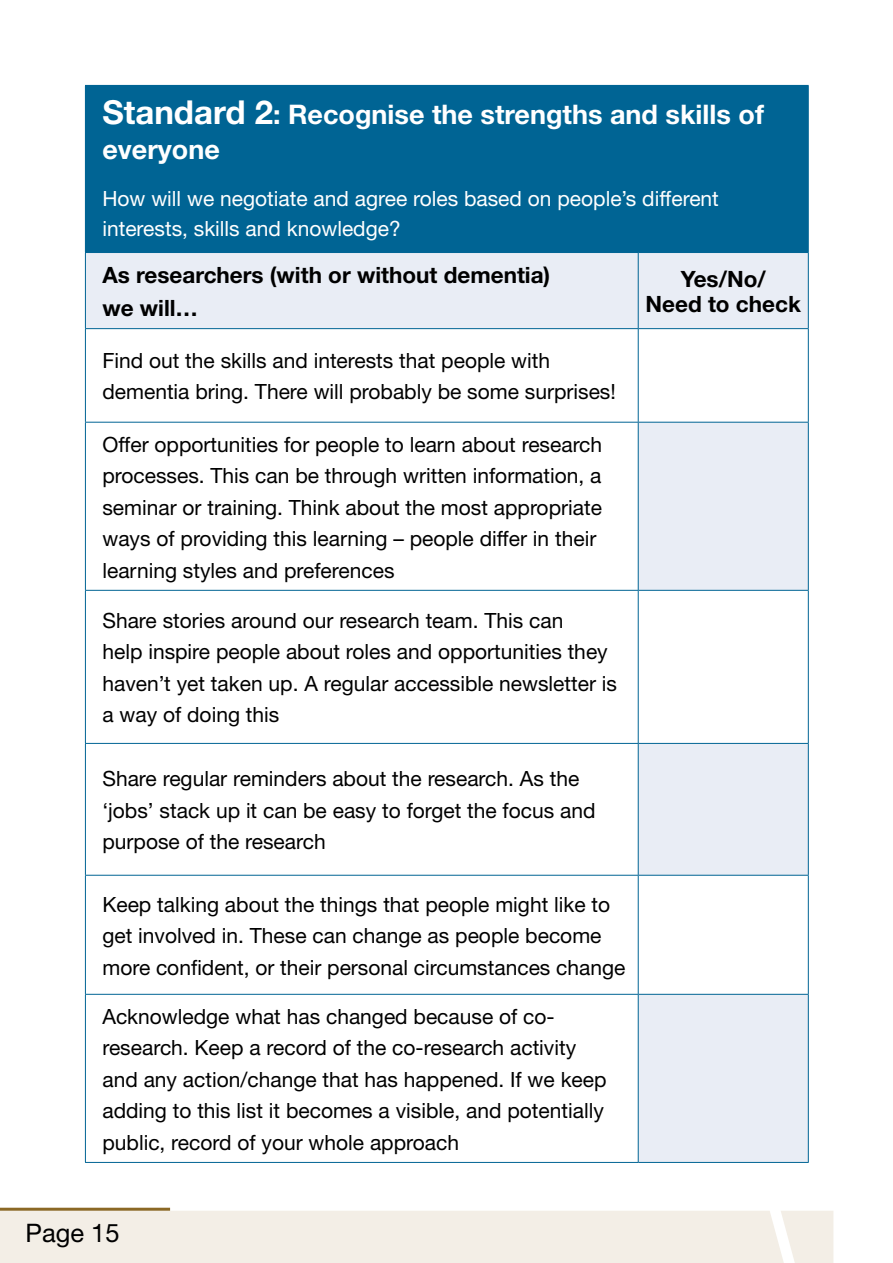
<style>
.page{position:relative;width:893px;height:1263px;background:#fff}
.page>*{position:absolute;margin:0;border:0;box-sizing:border-box;transform-origin:0 0}
.t1{font:700 27px/34.5px "Helvetica Neue";color:#fff}
.t2{font:25.5px "Helvetica Neue";color:#000}
.t3{font:700 22.5px/33px "Helvetica Neue";color:#000}
.t4{font:21px/31.5px "Helvetica Neue";color:#000}
.t5{font:21px/30px "Helvetica Neue";color:#fff}
.s1{font-size:33px}
</style>
<div class="page">
<div style="left:85px;top:85px;width:723px;height:167px;background:#006494"></div>
<div style="left:86px;top:253px;width:722px;height:75px;background:#e9edf5"></div>
<svg style="left:639px;top:423px;width:169px;height:739px;fill:#e9edf5"></svg>
<hr style="left:638px;top:85px;width:171px;height:1px;background:#006494">
<hr style="left:808px;top:86px;width:1px;height:166px;background:#006494">
<hr style="left:85px;top:252px;width:553px;height:1px;background:#006494">
<hr style="left:85px;top:253px;width:1px;height:75px;background:#006494">
<hr style="left:638px;top:252px;width:171px;height:1px;background:#006494">
<hr style="left:638px;top:253px;width:1px;height:75px;background:#006494">
<hr style="left:808px;top:253px;width:1px;height:75px;background:#006494">
<hr style="left:85px;top:328px;width:553px;height:1px;background:#006494">
<hr style="left:85px;top:329px;width:1px;height:93px;background:#006494">
<hr style="left:638px;top:328px;width:171px;height:1px;background:#006494">
<hr style="left:638px;top:329px;width:1px;height:93px;background:#006494">
<hr style="left:808px;top:329px;width:1px;height:93px;background:#006494">
<hr style="left:85px;top:422px;width:553px;height:1px;background:#006494">
<hr style="left:85px;top:423px;width:1px;height:167px;background:#006494">
<hr style="left:638px;top:422px;width:171px;height:1px;background:#006494">
<hr style="left:638px;top:423px;width:1px;height:167px;background:#006494">
<hr style="left:808px;top:423px;width:1px;height:167px;background:#006494">
<hr style="left:85px;top:590px;width:553px;height:1px;background:#006494">
<hr style="left:85px;top:591px;width:1px;height:152px;background:#006494">
<hr style="left:638px;top:590px;width:171px;height:1px;background:#006494">
<hr style="left:638px;top:591px;width:1px;height:152px;background:#006494">
<hr style="left:808px;top:591px;width:1px;height:152px;background:#006494">
<hr style="left:85px;top:743px;width:553px;height:1px;background:#006494">
<hr style="left:85px;top:744px;width:1px;height:131px;background:#006494">
<hr style="left:638px;top:743px;width:171px;height:1px;background:#006494">
<hr style="left:638px;top:744px;width:1px;height:131px;background:#006494">
<hr style="left:808px;top:744px;width:1px;height:131px;background:#006494">
<hr style="left:85px;top:875px;width:553px;height:1px;background:#006494">
<hr style="left:85px;top:876px;width:1px;height:118px;background:#006494">
<hr style="left:638px;top:875px;width:171px;height:1px;background:#006494">
<hr style="left:638px;top:876px;width:1px;height:118px;background:#006494">
<hr style="left:808px;top:876px;width:1px;height:118px;background:#006494">
<hr style="left:85px;top:994px;width:553px;height:1px;background:#006494">
<hr style="left:85px;top:995px;width:1px;height:167px;background:#006494">
<hr style="left:638px;top:994px;width:171px;height:1px;background:#006494">
<hr style="left:638px;top:995px;width:1px;height:167px;background:#006494">
<hr style="left:808px;top:995px;width:1px;height:167px;background:#006494">
<hr style="left:85px;top:1162px;width:553px;height:1px;background:#006494">
<hr style="left:638px;top:1162px;width:171px;height:1px;background:#006494">
<div style="left:0;top:1211px;width:833px;height:52px;background:#f3eee6"></div>
<hr style="left:0;top:1208px;width:170px;height:3px;background:#8b6825">
<p class="t1" style="left:102px;top:97px;width:663px"><span class="s1">Standard 2</span>: Recognise the strengths and skills of everyone</p>
<p class="t5" style="left:102px;top:183px;width:618px">How will we negotiate and agree roles based on people’s different interests, skills and knowledge?</p>
<p class="t3" style="left:102px;top:258px;width:449px">As researchers (with or without dementia) we will…</p>
<p class="t3" style="left:645px;top:265px;width:157px;line-height:25.5px;text-align:center">Yes/No/<br>Need to check</p>
<p class="t4" style="left:102px;top:344px;width:515px">Find out the skills and interests that people with dementia bring. There will probably be some surprises!</p>
<p class="t4" style="left:102px;top:428px;width:501px">Offer opportunities for people to learn about research processes. This can be through written information, a seminar or training. Think about the most appropriate ways of providing this learning – people differ in their learning styles and preferences</p>
<p class="t4" style="left:102px;top:604px;width:516px">Share stories around our research team. This can<br>help inspire people about roles and opportunities they haven’t yet taken up. A regular accessible newsletter is a way of doing this</p>
<p class="t4" style="left:102px;top:762px;width:495px">Share regular reminders about the research. As the ‘jobs’ stack up it can be easy to forget the focus and purpose of the research</p>
<p class="t4" style="left:102px;top:888px;width:524px">Keep talking about the things that people might like to get involved in. These can change as people become more confident, or their personal circumstances change</p>
<p class="t4" style="left:102px;top:1000px;width:506px">Acknowledge what has changed because of co&shy;research. Keep a record of the co-research activity and any action/change that has happened. If we keep adding to this list it becomes a visible, and potentially public, record of your whole approach</p>
<p class="t2" style="left:26px;top:1218px;width:95px">Page 15</p>
</div>
